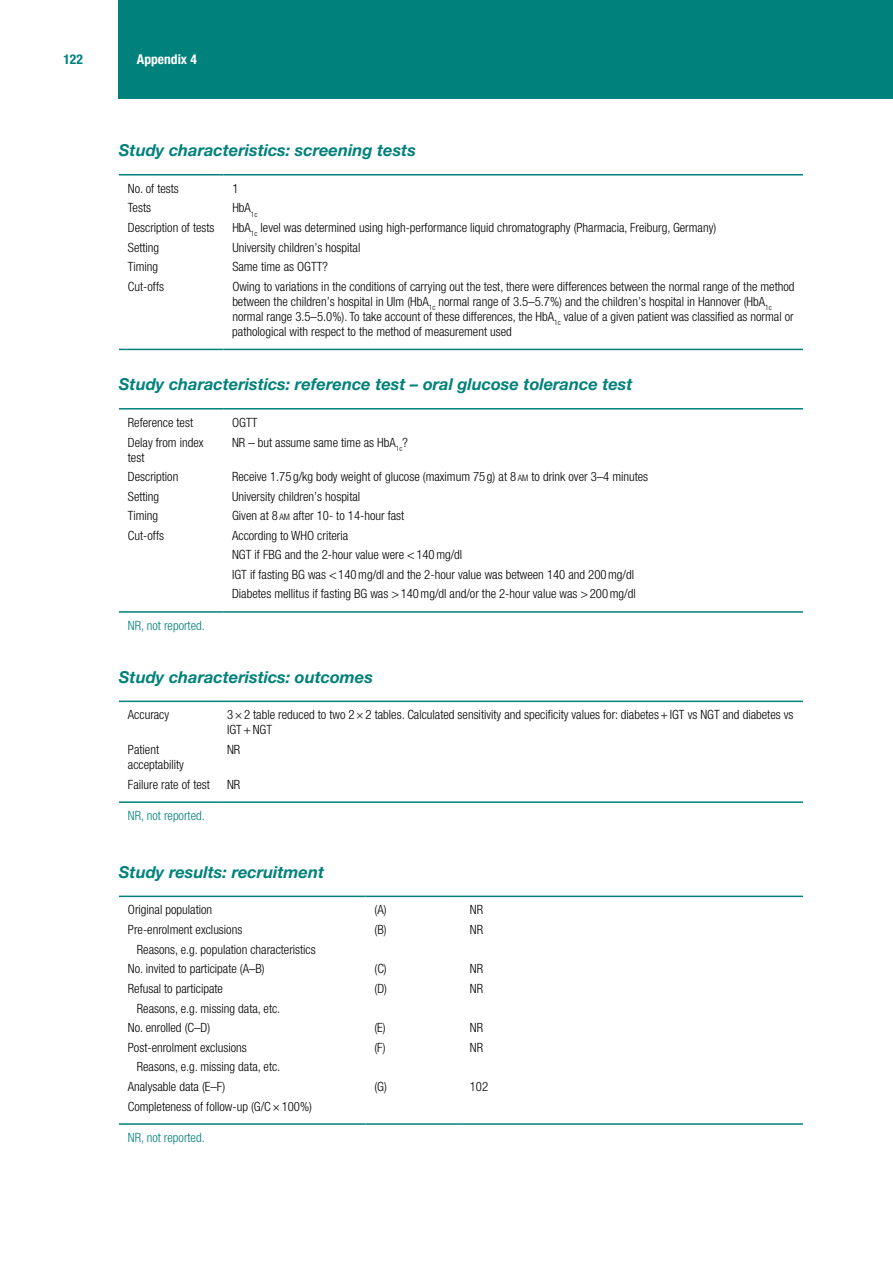
<style>
.page{position:relative;width:893px;height:1263px;background:#fff}
.page>*{position:absolute;margin:0;border:0;box-sizing:border-box;transform-origin:0 0}
.t1{font:italic 700 16.5px "Helvetica Neue LT Pro";color:#00817b}
.t2{font:700 condensed 13.5px "Helvetica Neue LT Pro";color:#fff}
.t3{font:700 condensed 13.5px "Helvetica Neue LT Pro";color:#00817b}
.t4{font:300 condensed 12.75px/15px "Helvetica Neue LT Pro";color:#000}
.t5{font:300 condensed 12.75px "Helvetica Neue LT Pro";color:#00817b}
.s1{font-size:8.85px}
</style>
<div class="page">
<div style="left:119px;top:0;width:774px;height:99px;background:#00817b"></div>
<hr style="left:119px;top:174px;width:104px;height:2px;background:#00817b">
<hr style="left:223px;top:174px;width:580px;height:2px;background:#00817b">
<hr style="left:119px;top:349px;width:104px;height:1px;background:#00817b">
<hr style="left:223px;top:349px;width:580px;height:1px;background:#00817b">
<hr style="left:119px;top:408px;width:104px;height:2px;background:#00817b">
<hr style="left:223px;top:408px;width:580px;height:2px;background:#00817b">
<hr style="left:119px;top:611px;width:104px;height:2px;background:#00817b">
<hr style="left:223px;top:611px;width:580px;height:2px;background:#00817b">
<hr style="left:119px;top:701px;width:99px;height:1px;background:#00817b">
<hr style="left:218px;top:701px;width:585px;height:1px;background:#00817b">
<hr style="left:119px;top:801px;width:99px;height:2px;background:#00817b">
<hr style="left:218px;top:801px;width:585px;height:2px;background:#00817b">
<hr style="left:119px;top:896px;width:247px;height:1px;background:#00817b">
<hr style="left:366px;top:896px;width:95px;height:1px;background:#00817b">
<hr style="left:461px;top:896px;width:342px;height:1px;background:#00817b">
<hr style="left:119px;top:1123px;width:247px;height:2px;background:#00817b">
<hr style="left:366px;top:1123px;width:95px;height:2px;background:#00817b">
<hr style="left:461px;top:1123px;width:342px;height:2px;background:#00817b">
<p class="t3" style="left:63px;top:51px;width:21px">122</p>
<p class="t2" style="left:137px;top:51px;width:61px">Appendix 4</p>
<p class="t1" style="left:119px;top:140px;width:299px">Study characteristics: screening tests</p>
<p class="t4" style="left:128px;top:181px;width:52px">No. of tests</p>
<p class="t4" style="left:232px;top:181px;width:8px">1</p>
<p class="t4" style="left:128px;top:200px;width:25px">Tests</p>
<p class="t4" style="left:232px;top:200px;width:27px">HbA<sub>1c</sub></p>
<p class="t4" style="left:128px;top:220px;width:88px">Description of tests</p>
<p class="t4" style="left:232px;top:220px;width:485px">HbA<sub>1c</sub> level was determined using high-performance liquid chromatography (Pharmacia, Freiburg, Germany)</p>
<p class="t4" style="left:128px;top:240px;width:33px">Setting</p>
<p class="t4" style="left:232px;top:240px;width:130px">University children’s hospital</p>
<p class="t4" style="left:128px;top:259px;width:32px">Timing</p>
<p class="t4" style="left:232px;top:259px;width:97px">Same time as OGTT?</p>
<p class="t4" style="left:128px;top:279px;width:38px">Cut-offs</p>
<p class="t4" style="left:232px;top:279px;width:564px">Owing to variations in the conditions of carrying out the test, there were differences between the normal range of the method between the children’s hospital in Ulm (HbA<sub>1c</sub> normal range of 3.5–5.7%) and the children’s hospital in Hannover (HbA<sub>1c </sub>normal range 3.5–5.0%). To take account of these differences, the HbA<sub>1c</sub> value of a given patient was classified as normal or pathological with respect to the method of measurement used</p>
<p class="t1" style="left:119px;top:374px;width:515px">Study characteristics: reference test – oral glucose tolerance test</p>
<p class="t4" style="left:128px;top:415px;width:67px">Reference test</p>
<p class="t4" style="left:232px;top:415px;width:27px">OGTT</p>
<p class="t4" style="left:128px;top:434px;width:77px">Delay from index test</p>
<p class="t4" style="left:232px;top:434px;width:177px">NR – but assume same time as HbA<sub>1c</sub>?</p>
<p class="t4" style="left:128px;top:469px;width:52px">Description</p>
<p class="t4" style="left:232px;top:469px;width:418px">Receive 1.75 g/kg body weight of glucose (maximum 75 g) at 8 <span class="s1">AM</span> to drink over 3–4 minutes</p>
<p class="t4" style="left:128px;top:489px;width:33px">Setting</p>
<p class="t4" style="left:232px;top:489px;width:130px">University children’s hospital</p>
<p class="t4" style="left:128px;top:508px;width:32px">Timing</p>
<p class="t4" style="left:232px;top:508px;width:174px">Given at 8 <span class="s1">AM</span> after 10- to 14-hour fast</p>
<p class="t4" style="left:128px;top:528px;width:38px">Cut-offs</p>
<p class="t4" style="left:232px;top:526px;width:405px;line-height:19.5px">According to WHO criteria<br>NGT if FBG and the 2-hour value were &lt;140mg/dl<br>IGT if fasting BG was &lt;140mg/dl and the 2-hour value was between 140 and 200mg/dl Diabetes mellitus if fasting BG was &gt;140mg/dl and/or the 2-hour value was &gt;200mg/dl</p>
<p class="t5" style="left:128px;top:618px;width:78px">NR, not reported.</p>
<p class="t1" style="left:119px;top:666px;width:255px">Study characteristics: outcomes</p>
<p class="t4" style="left:128px;top:707px;width:43px">Accuracy</p>
<p class="t4" style="left:227px;top:707px;width:568px">3×2 table reduced to two 2×2 tables. Calculated sensitivity and specificity values for: diabetes+IGT vs NGT and diabetes vs<br>IGT+NGT</p>
<p class="t4" style="left:128px;top:742px;width:57px">Patient acceptability</p>
<p class="t4" style="left:227px;top:742px;width:15px">NR</p>
<p class="t4" style="left:128px;top:777px;width:83px">Failure rate of test</p>
<p class="t4" style="left:227px;top:777px;width:15px">NR</p>
<p class="t5" style="left:128px;top:808px;width:78px">NR, not reported.</p>
<p class="t1" style="left:119px;top:861px;width:207px">Study results: recruitment</p>
<p class="t4" style="left:128px;top:902px;width:86px">Original population</p>
<p class="t4" style="left:375px;top:902px;width:14px">(A)</p>
<p class="t4" style="left:470px;top:902px;width:15px">NR</p>
<p class="t4" style="left:128px;top:922px;width:116px">Pre-enrolment exclusions</p>
<p class="t4" style="left:374px;top:922px;width:14px">(B)</p>
<p class="t4" style="left:470px;top:922px;width:15px">NR</p>
<p class="t4" style="left:128px;top:939px;width:189px;line-height:19.6px;text-indent:9px">Reasons, e.g. population characteristics<br>No. invited to participate (A–B)</p>
<p class="t4" style="left:374px;top:961px;width:14px">(C)</p>
<p class="t4" style="left:470px;top:961px;width:15px">NR</p>
<p class="t4" style="left:128px;top:981px;width:97px">Refusal to participate</p>
<p class="t4" style="left:374px;top:981px;width:14px">(D)</p>
<p class="t4" style="left:470px;top:981px;width:15px">NR</p>
<p class="t4" style="left:128px;top:998px;width:154px;line-height:19.6px;text-indent:9px">Reasons, e.g. missing data, etc.<br>No. enrolled (C–D)</p>
<p class="t4" style="left:374px;top:1020px;width:13px">(E)</p>
<p class="t4" style="left:470px;top:1020px;width:15px">NR</p>
<p class="t4" style="left:128px;top:1040px;width:120px">Post-enrolment exclusions</p>
<p class="t4" style="left:374px;top:1040px;width:13px">(F)</p>
<p class="t4" style="left:470px;top:1040px;width:15px">NR</p>
<p class="t4" style="left:128px;top:1057px;width:154px;line-height:19.6px;text-indent:9px">Reasons, e.g. missing data, etc.<br>Analysable data (E–F)</p>
<p class="t4" style="left:374px;top:1079px;width:14px">(G)</p>
<p class="t4" style="left:470px;top:1079px;width:20px">102</p>
<p class="t4" style="left:128px;top:1098px;width:186px">Completeness of follow-up (G/C×100%)</p>
<p class="t5" style="left:128px;top:1130px;width:78px">NR, not reported.</p>
</div>
